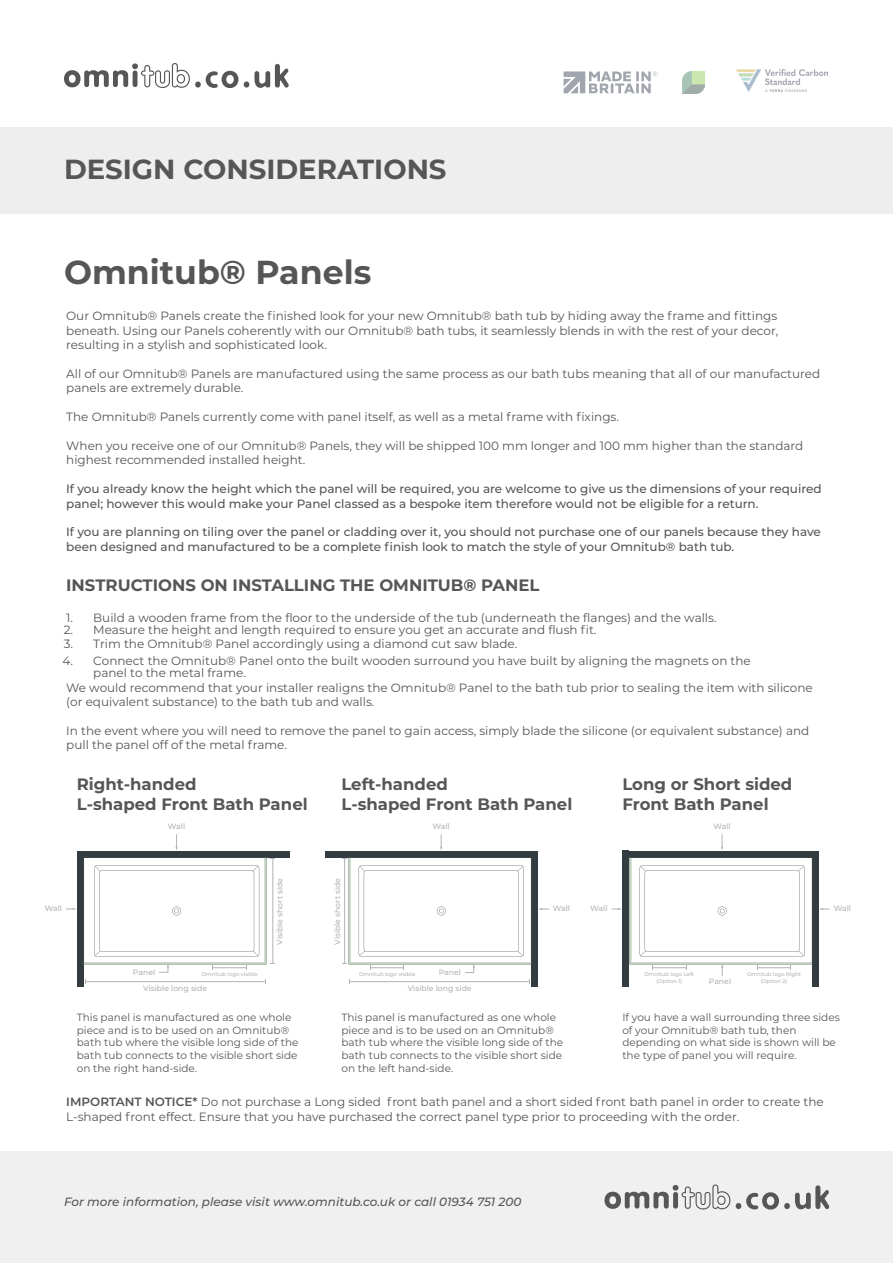
<style>
.page{position:relative;width:893px;height:1263px;background:#fff}
.page>*{position:absolute;margin:0;border:0;box-sizing:border-box;transform-origin:0 0}
.t1{font:700 33.15px "Montserrat";color:#565656}
.t2{font:700 27.6px "Montserrat";color:#565656}
.t3{font:700 16.5px/19.8px "Montserrat";color:#565656}
.t4{font:12px/14.4px "Montserrat";color:#565555}
.t5{font:500 12px/14.4px "Montserrat";color:#565555}
.t6{font:italic 500 12px "Montserrat";color:#565656}
.t7{font:10.5px/12.6px "Montserrat";color:#565555}
.t8{font:500 7.8px/16.4px "Montserrat";color:#b2b2b2}
.t9{font:500 5.25px/6.3px "Montserrat";color:#b2b2b2;text-align:center}
.s1{font-weight:600}
</style>
<div class="page">
<svg style="left:244px;top:64px;width:45px;height:24px"></svg>
<svg style="left:64px;top:63px;width:174px;height:25px"></svg>
<img style="left:736px;top:70px;width:91px;height:22px">
<img style="left:682px;top:71px;width:22px;height:22px">
<svg style="left:563px;top:71px;width:95px;height:22px"></svg>
<div style="left:0;top:128px;width:893px;height:86px;background:#efeeee"></div>
<div style="left:0;top:1151px;width:893px;height:112px;background:#f0f0f0"></div>
<svg style="left:604px;top:1184px;width:225px;height:26px"></svg>
<div style="left:77px;top:858px;width:7px;height:129px;background:#323c41"></div>
<div style="left:77px;top:851px;width:212px;height:7px;background:#323c41"></div>
<svg style="left:175px;top:834px;width:3px;height:17px"></svg>
<svg style="left:66px;top:908px;width:10px;height:2px"></svg>
<hr style="left:85px;top:981px;width:180px;height:1px;background:#b2b2b2">
<svg style="left:84px;top:858px;width:191px;height:115px"></svg>
<div style="left:531px;top:858px;width:7px;height:129px;background:#323c41"></div>
<div style="left:326px;top:851px;width:212px;height:7px;background:#323c41"></div>
<svg style="left:440px;top:834px;width:2px;height:17px"></svg>
<svg style="left:538px;top:908px;width:11px;height:2px"></svg>
<hr style="left:350px;top:981px;width:180px;height:1px;background:#b2b2b2">
<svg style="left:342px;top:858px;width:189px;height:115px"></svg>
<div style="left:812px;top:858px;width:7px;height:129px;background:#323c41"></div>
<div style="left:622px;top:851px;width:7px;height:136px;background:#323c41"></div>
<div style="left:629px;top:851px;width:190px;height:7px;background:#323c41"></div>
<svg style="left:721px;top:834px;width:2px;height:16px"></svg>
<svg style="left:819px;top:908px;width:11px;height:2px"></svg>
<svg style="left:611px;top:908px;width:11px;height:2px"></svg>
<svg style="left:629px;top:858px;width:183px;height:118px"></svg>
<h2 class="t2" style="left:64px;top:149px;width:384px">DESIGN CONSIDERATIONS</h2>
<h1 class="t1" style="left:64px;top:249px;width:309px">Omnitub® Panels</h1>
<p class="t4" style="left:66px;top:308px;width:714px;text-align:justify">Our Omnitub® Panels create the finished look for your new Omnitub® bath tub by hiding away the frame and fittings beneath. Using our Panels coherently with our Omnitub® bath tubs, it seamlessly blends in with the rest of your decor, resulting in a stylish and sophisticated look.</p>
<p class="t4" style="left:66px;top:366px;width:755px">All of our Omnitub® Panels are manufactured using the same process as our bath tubs meaning that all of our manufactured panels are extremely durable.</p>
<p class="t4" style="left:66px;top:409px;width:554px">The Omnitub® Panels currently come with panel itself, as well as a metal frame with fixings.</p>
<p class="t4" style="left:66px;top:438px;width:739px">When you receive one of our Omnitub® Panels, they will be shipped 100 mm longer and 100 mm higher than the standard highest recommended installed height.</p>
<p class="t5" style="left:66px;top:481px;width:757px">If you already know the height which the panel will be required, you are welcome to give us the dimensions of your required panel; however this would make your Panel classed as a bespoke item therefore would not be eligible for a return.</p>
<p class="t5" style="left:66px;top:524px;width:756px">If you are planning on tiling over the panel or cladding over it, you should not purchase one of our panels because they have been designed and manufactured to be a complete finish look to match the style of your Omnitub® bath tub.</p>
<h3 class="t3" style="left:66px;top:574px;width:475px">INSTRUCTIONS ON INSTALLING THE OMNITUB® PANEL</h3>
<p class="t4" style="left:66px;top:610px;width:652px">1. Build a wooden frame from the floor to the underside of the tub (underneath the flanges) and the walls.</p>
<p class="t4" style="left:64px;top:623px;width:534px">2. Measure the height and length required to ensure you get an accurate and flush fit.</p>
<p class="t4" style="left:64px;top:637px;width:455px">3. Trim the Omnitub® Panel accordingly using a diamond cut saw blade.</p>
<p class="t4" style="left:93px;top:654px;width:659px;line-height:12.3px;text-indent:-31px">4. Connect the Omnitub® Panel onto the built wooden surround you have built by aligning the magnets on the panel to the metal frame.</p>
<p class="t4" style="left:66px;top:680px;width:748px">We would recommend that your installer realigns the Omnitub® Panel to the bath tub prior to sealing the item with silicone (or equivalent substance) to the bath tub and walls.</p>
<p class="t4" style="left:66px;top:723px;width:745px">In the event where you will need to remove the panel to gain access, simply blade the silicone (or equivalent substance) and pull the panel off of the metal frame.</p>
<h3 class="t3" style="left:77px;top:774px;width:232px">Right-handed<br>L-shaped Front Bath Panel</h3>
<h3 class="t3" style="left:622px;top:774px;width:172px">Long or Short sided<br>Front Bath Panel</h3>
<h3 class="t3" style="left:341px;top:774px;width:232px">Left-handed<br>L-shaped Front Bath Panel</h3>
<p class="t8" style="left:168px;top:818px;width:19px">Wall</p>
<p class="t8" style="left:45px;top:900px;width:19px">Wall</p>
<p class="t8" style="left:133px;top:963px;width:24px">Panel</p>
<p class="t9" style="left:202px;top:971px;width:58px">Omnitub logo visible</p>
<p class="t8" style="left:143px;top:980px;width:65px">Visible long side</p>
<p class="t8" style="left:271px;top:945px;width:68px;rotate:-90deg">Visible short side</p>
<p class="t7" style="left:77px;top:1011px;width:223px">This panel is manufactured as one whole piece and is to be used on an Omnitub® bath tub where the visible long side of the bath tub connects to the visible short side on the right hand-side.</p>
<p class="t8" style="left:433px;top:818px;width:19px">Wall</p>
<p class="t8" style="left:713px;top:818px;width:19px">Wall</p>
<p class="t8" style="left:329px;top:945px;width:68px;rotate:-90deg">Visible short side</p>
<p class="t8" style="left:553px;top:900px;width:19px">Wall</p>
<p class="t8" style="left:590px;top:900px;width:19px">Wall</p>
<p class="t8" style="left:834px;top:900px;width:19px">Wall</p>
<p class="t8" style="left:408px;top:964px;width:65px;text-indent:31px">Panel<br>Visible long side</p>
<p class="t9" style="left:359px;top:971px;width:58px">Omnitub logo visible</p>
<p class="t9" style="left:644px;top:971px;width:51px">Omnitub logo Left (Option 1)</p>
<p class="t9" style="left:747px;top:971px;width:56px">Omnitub logo Right (Option 2)</p>
<p class="t8" style="left:709px;top:972px;width:24px">Panel</p>
<p class="t7" style="left:341px;top:1011px;width:223px">This panel is manufactured as one whole piece and is to be used on an Omnitub® bath tub where the visible long side of the bath tub connects to the visible short side on the left hand-side.</p>
<p class="t7" style="left:622px;top:1011px;width:219px">If you have a wall surrounding three sides of your Omnitub® bath tub, then depending on what side is shown will be the type of panel you will require.</p>
<p class="t4" style="left:66px;top:1094px;width:759px"><span class="s1">IMPORTANT NOTICE*</span> Do not purchase a Long sided front bath panel and a short sided front bath panel in order to create the<br>L-shaped front effect. Ensure that you have purchased the correct panel type prior to proceeding with the order.</p>
<p class="t6" style="left:64px;top:1193px;width:459px">For more information, please visit www.omnitub.co.uk or call 01934 751 200</p>
</div>
